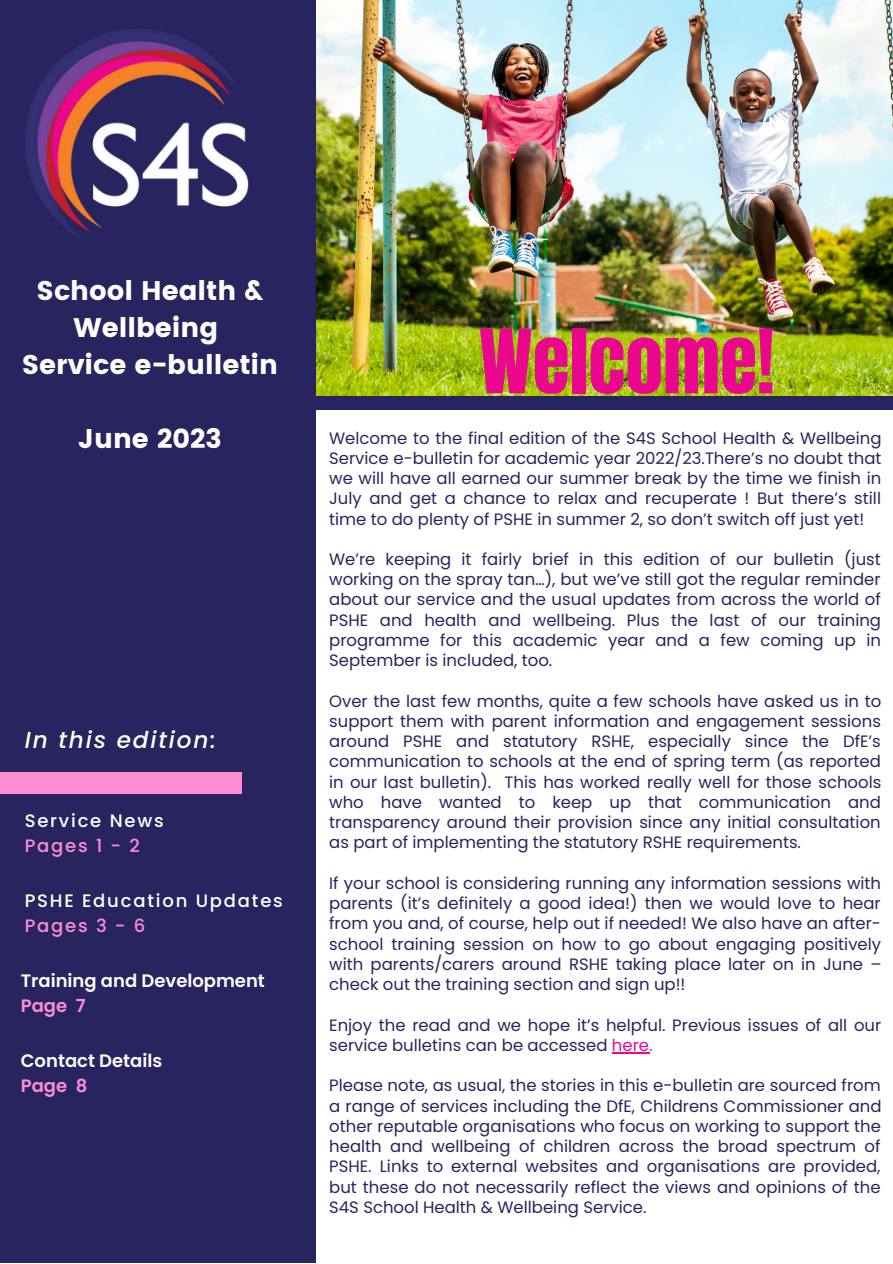
<style>
.page{position:relative;width:893px;height:1264px;background:#fff}
.page>*{position:absolute;margin:0;border:0;box-sizing:border-box;transform-origin:0 0}
.t1{font:75.45px "Anton";color:#ea068d}
.t2{font:27px/37px "Poppins";color:#fff;text-align:center}
.t3{font:italic 500 23.1px "Poppins";letter-spacing:.08em;color:#fff}
.t4{font:600 18px "Poppins";color:#fdfdfd}
.t5{font:500 18px "Poppins";letter-spacing:.1em;color:#fff}
.t6{font:500 18px "Poppins";letter-spacing:.1em;color:#ff8dd3}
.t7{font:600 18px "Poppins";color:#ff8dd3}
.t8{font:16.5px/20.2px "Poppins";color:#28245f;text-align:justify}
.s1{color:#ea068d}
</style>
<div class="page">
<img style="left:315px;top:0;width:577px;height:395px">
<div style="left:0;top:396px;width:892px;height:13px;background:#28245f"></div>
<div style="left:0;top:0;width:315px;height:1262px;background:#28245f"></div>
<div style="left:0;top:772px;width:241px;height:21px;background:#ff8dd3"></div>
<img style="left:25px;top:29px;width:223px;height:211px">
<hr style="left:612px;top:1051px;width:37px;height:2px;background:#ea068d">
<p class="t2" style="left:37px;top:272px;width:228px">School Health &amp;<br>Wellbeing</p>
<p class="t2" style="left:22px;top:346px;width:258px">Service e-bulletin</p>
<p class="t2" style="left:78px;top:420px;width:145px">June 2023</p>
<p class="t3" style="left:25px;top:724px;width:193px">In this edition:</p>
<p class="t5" style="left:25px;top:808px;width:140px">Service News</p>
<p class="t6" style="left:25px;top:832px;width:117px">Pages 1 - 2</p>
<p class="t5" style="left:25px;top:888px;width:260px">PSHE Education Updates</p>
<p class="t6" style="left:25px;top:913px;width:122px">Pages 3 - 6</p>
<p class="t4" style="left:21px;top:968px;width:245px">Training and Development</p>
<p class="t7" style="left:21px;top:993px;width:66px">Page 7</p>
<p class="t4" style="left:21px;top:1048px;width:143px">Contact Details</p>
<p class="t7" style="left:21px;top:1073px;width:68px">Page 8</p>
<p class="t1" style="left:479px;top:307px;width:297px">Welcome!</p>
<p class="t8" style="left:329px;top:427px;width:554px">Welcome to the final edition of the S4S School Health &amp; Wellbeing Service e-bulletin for academic year 2022/23.There’s no doubt that we will have all earned our summer break by the time we finish in July and get a chance to relax and recuperate ! But there’s still time to do plenty of PSHE in summer 2, so don’t switch off just yet!</p>
<p class="t8" style="left:329px;top:549px;width:553px">We’re keeping it fairly brief in this edition of our bulletin (just working on the spray tan…), but we’ve still got the regular reminder about our service and the usual updates from across the world of PSHE and health and wellbeing. Plus the last of our training programme for this academic year and a few coming up in September is included, too.</p>
<p class="t8" style="left:329px;top:690px;width:553px">Over the last few months, quite a few schools have asked us in to support them with parent information and engagement sessions around PSHE and statutory RSHE, especially since the DfE’s communication to schools at the end of spring term (as reported in our last bulletin). This has worked really well for those schools who have wanted to keep up that communication and transparency around their provision since any initial consultation as part of implementing the statutory RSHE requirements.</p>
<p class="t8" style="left:329px;top:873px;width:553px">If your school is considering running any information sessions with parents (it’s definitely a good idea!) then we would love to hear from you and, of course, help out if needed! We also have an after&shy;school training session on how to go about engaging positively with parents/carers around RSHE taking place later on in June – check out the training section and sign up!!</p>
<p class="t8" style="left:329px;top:1014px;width:553px">Enjoy the read and we hope it’s helpful. Previous issues of all our service bulletins can be accessed <span class="s1">here.</span></p>
<p class="t8" style="left:329px;top:1075px;width:554px">Please note, as usual, the stories in this e-bulletin are sourced from a range of services including the DfE, Childrens Commissioner and other reputable organisations who focus on working to support the health and wellbeing of children across the broad spectrum of PSHE. Links to external websites and organisations are provided, but these do not necessarily reflect the views and opinions of the S4S School Health &amp; Wellbeing Service.</p>
</div>
